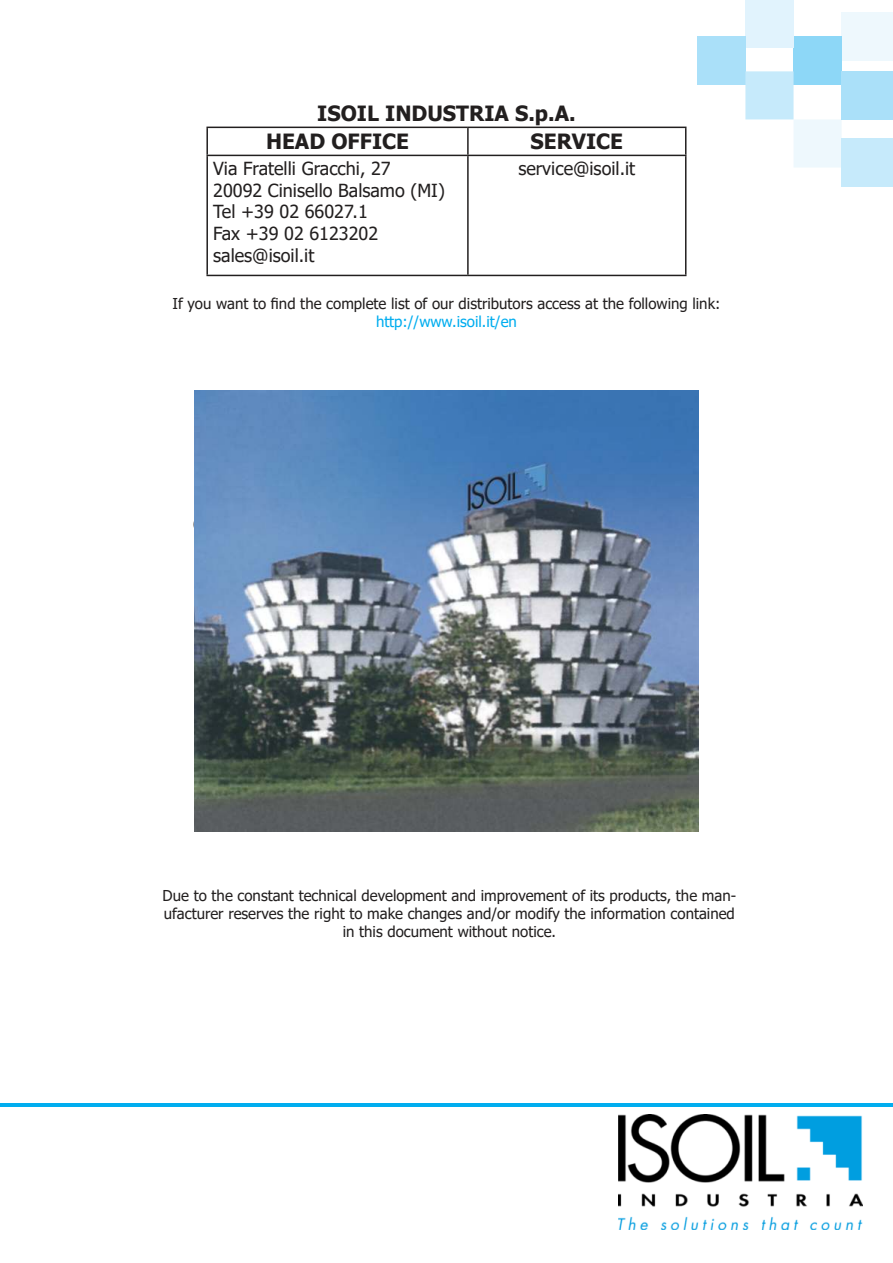
<style>
.page{position:relative;width:893px;height:1263px;background:#fff}
.page>*{position:absolute;margin:0;border:0;box-sizing:border-box;transform-origin:0 0}
.t1{font:700 21px/28.8px "Tahoma";color:#221f1f}
.t2{font:18px/21.6px "Tahoma";color:#221f1f}
.t3{font:15px/18px "Tahoma";color:#221f1f;text-align:center}
.t4{font:15px "Tahoma";color:#00adef}
</style>
<div class="page">
<hr style="left:206px;top:127px;width:262px;height:1px;background:#221f1f">
<hr style="left:206px;top:128px;width:2px;height:27px;background:#221f1f">
<hr style="left:468px;top:127px;width:218px;height:1px;background:#221f1f">
<hr style="left:467px;top:128px;width:2px;height:27px;background:#221f1f">
<svg style="left:685px;top:128px;width:1px;height:27px"></svg>
<hr style="left:206px;top:155px;width:262px;height:1px;background:#221f1f">
<hr style="left:206px;top:156px;width:2px;height:119px;background:#221f1f">
<hr style="left:468px;top:155px;width:218px;height:1px;background:#221f1f">
<hr style="left:467px;top:156px;width:2px;height:119px;background:#221f1f">
<hr style="left:685px;top:156px;width:1px;height:119px;background:#221f1f">
<hr style="left:206px;top:275px;width:262px;height:1px;background:#221f1f">
<hr style="left:468px;top:275px;width:218px;height:1px;background:#221f1f">
<img style="left:194px;top:390px;width:505px;height:441px">
<img style="left:618px;top:1114px;width:244px;height:115px">
<div style="left:842px;top:12px;width:51px;height:48px;background:#eef8fd"></div>
<div style="left:793px;top:119px;width:49px;height:49px;background:#eef8fd"></div>
<div style="left:793px;top:36px;width:49px;height:48px;background:#8dd7f7"></div>
<div style="left:745px;top:0;width:48px;height:47px;background:#e1f3fd"></div>
<div style="left:697px;top:36px;width:48px;height:48px;background:#aae0f9"></div>
<div style="left:842px;top:138px;width:51px;height:48px;background:#c6eafb"></div>
<div style="left:745px;top:71px;width:48px;height:48px;background:#c6eafb"></div>
<div style="left:842px;top:71px;width:51px;height:48px;background:#aae0f9"></div>
<hr style="left:0;top:1103px;width:893px;height:3px;background:#00adef">
<h1 class="t1" style="left:266px;top:100px;width:311px;text-indent:51px">ISOIL INDUSTRIA S.p.A.<br>HEAD OFFICE</h1>
<h1 class="t1" style="left:530px;top:129px;width:94px">SERVICE</h1>
<p class="t2" style="left:213px;top:159px;width:233px">Via Fratelli Gracchi, 27<br>20092 Cinisello Balsamo (MI)<br>Tel +39 02 66027.1<br>Fax +39 02 6123202 sales@isoil.it</p>
<p class="t2" style="left:518px;top:159px;width:118px">service@isoil.it</p>
<p class="t3" style="left:173px;top:295px;width:549px">If you want to find the complete list of our distributors access at the following link:</p>
<p class="t4" style="left:376px;top:312px;width:142px">http://www.isoil.it/en</p>
<p class="t3" style="left:163px;top:887px;width:575px">Due to the constant technical development and improvement of its products, the man&shy;ufacturer reserves the right to make changes and/or modify the information contained in this document without notice.</p>
</div>
